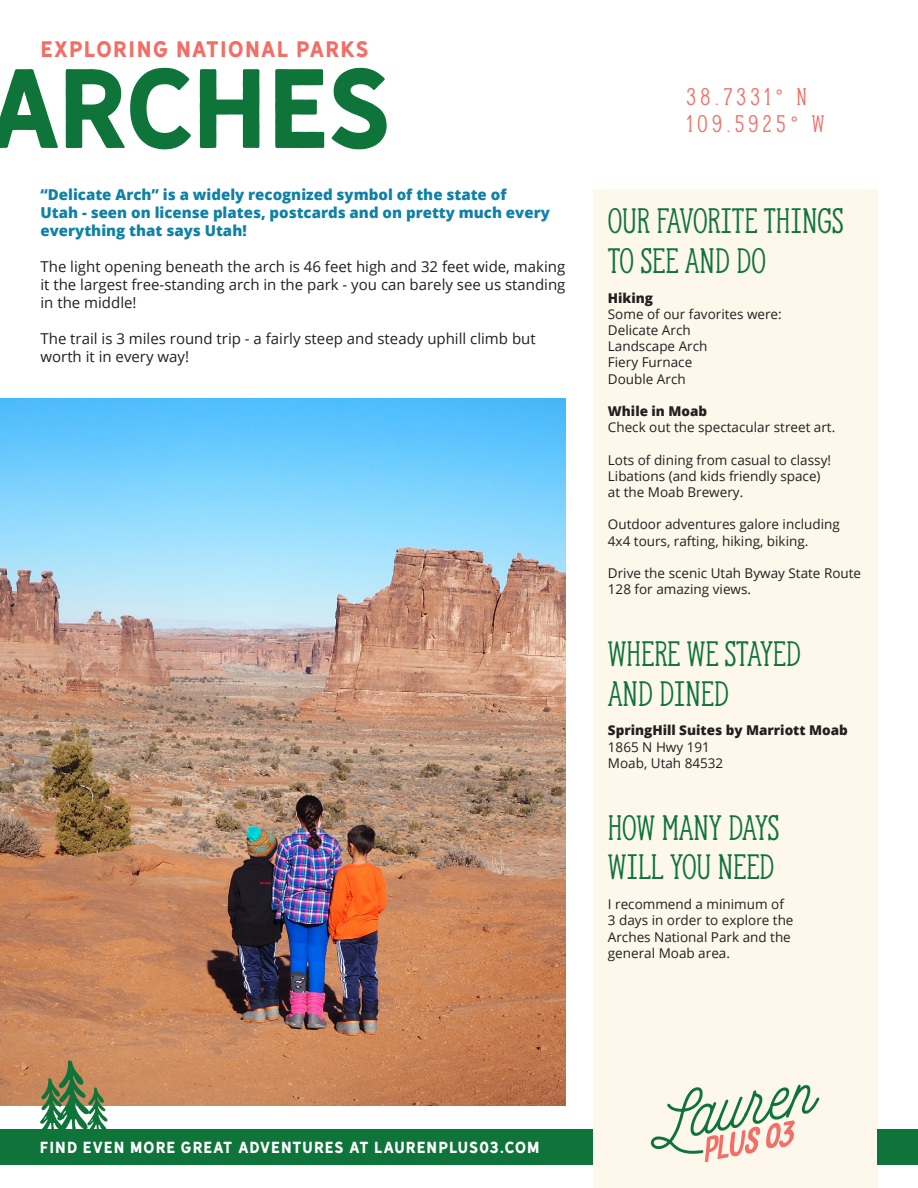
<style>
.page{position:relative;width:918px;height:1188px;background:#fff}
.page>*{position:absolute;margin:0;border:0;box-sizing:border-box;transform-origin:0 0}
.t1{font:105px "Hanley Sans";letter-spacing:-.03em;color:#0e743a}
.t2{font:33px/39.6px "Hanley Slim Serif";color:#0e743a}
.t3{font:22.5px/27px "Hanley Slim Serif";letter-spacing:.15em;color:#f16f66}
.t4{font:21px "Hanley Sans";letter-spacing:.045em;color:#f16f66}
.t5{font:15px/18px "Open Sans";color:#231f20;text-align:justify}
.t6{font:800 15px/18px "Open Sans";color:#0f81a7}
.t7{font:15px "Hanley Sans";letter-spacing:.065em;color:#fff}
.t8{font:13.5px/16.2px "Open Sans";color:#231f20}
.t9{font:800 13.5px "Open Sans";color:#231f20}
.s1{font-weight:800}
</style>
<div class="page">
<img style="left:0;top:399px;width:566px;height:707px">
<div style="left:593px;top:189px;width:285px;height:999px;background:#fef7eb"></div>
<svg style="left:651px;top:1084px;width:169px;height:78px"></svg>
<div style="left:0;top:1130px;width:593px;height:35px;background:#0e743a"></div>
<div style="left:878px;top:1130px;width:40px;height:35px;background:#0e743a"></div>
<svg style="left:40px;top:1060px;width:68px;height:70px"></svg>
<p class="t4" style="left:40px;top:36px;width:329px">EXPLORING NATIONAL PARKS</p>
<p class="t1" style="left:-14px;top:43px;width:406px">ARCHES</p>
<p class="t6" style="left:40px;top:185px;width:511px">“Delicate Arch” is a widely recognized symbol of the state of<br>Utah - seen on license plates, postcards and on pretty much every everything that says Utah!</p>
<p class="t5" style="left:40px;top:258px;width:527px">The light opening beneath the arch is 46 feet high and 32 feet wide, making it the largest free-standing arch in the park - you can barely see us standing in the middle!</p>
<p class="t5" style="left:40px;top:330px;width:497px">The trail is 3 miles round trip - a fairly steep and steady uphill climb but worth it in every way!</p>
<p class="t3" style="left:686px;top:83px;width:140px">38.7331° N<br>109.5925° W</p>
<p class="t2" style="left:608px;top:201px;width:237px">OUR FAVORITE THINGS<br>TO SEE AND DO</p>
<p class="t8" style="left:608px;top:289px;width:175px"><span class="s1">Hiking<br></span>Some of our favorites were:</p>
<p class="t8" style="left:608px;top:322px;width:84px">Delicate Arch</p>
<p class="t8" style="left:608px;top:338px;width:101px">Landscape Arch</p>
<p class="t8" style="left:608px;top:354px;width:86px">Fiery Furnace</p>
<p class="t8" style="left:608px;top:370px;width:79px">Double Arch</p>
<p class="t9" style="left:608px;top:401px;width:101px">While in Moab</p>
<p class="t8" style="left:608px;top:419px;width:229px">Check out the spectacular street art.</p>
<p class="t8" style="left:608px;top:451px;width:225px">Lots of dining from casual to classy!<br>Libations (and kids friendly space) at the Moab Brewery.</p>
<p class="t8" style="left:608px;top:516px;width:233px">Outdoor adventures galore including<br>4x4 tours, rafting, hiking, biking.</p>
<p class="t8" style="left:608px;top:565px;width:255px">Drive the scenic Utah Byway State Route<br>128 for amazing views.</p>
<p class="t2" style="left:608px;top:634px;width:194px">WHERE WE STAYED<br>AND DINED</p>
<p class="t9" style="left:608px;top:720px;width:242px">SpringHill Suites by Marriott Moab</p>
<p class="t8" style="left:608px;top:738px;width:117px">1865 N Hwy 191<br>Moab, Utah 84532</p>
<p class="t2" style="left:608px;top:808px;width:173px">HOW MANY DAYS<br>WILL YOU NEED</p>
<p class="t8" style="left:608px;top:896px;width:187px">I recommend a minimum of<br>3 days in order to explore the<br>Arches National Park and the general Moab area.</p>
<p class="t7" style="left:40px;top:1138px;width:501px">FIND EVEN MORE GREAT ADVENTURES AT LAURENPLUS03.COM</p>
</div>
